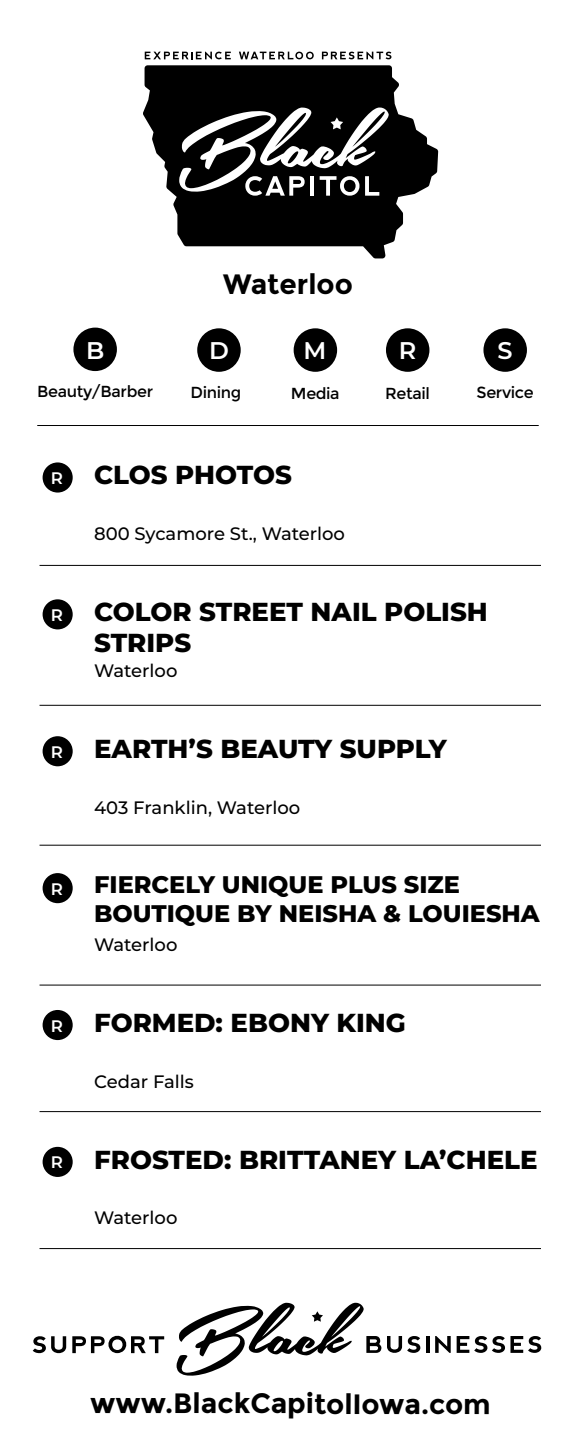
<style>
.page{position:relative;width:576px;height:1440px;background:#fff}
.page>*{position:absolute;margin:0;border:0;box-sizing:border-box;transform-origin:0 0}
.t1{font:700 28px "Montserrat";letter-spacing:-.005em;color:#000}
.t2{font:800 26px/31.2px "Montserrat";color:#000}
.t3{font:800 24px/28.8px "Montserrat";color:#000}
.t4{font:600 24px "Montserrat";color:#fff}
.t5{font:500 18px "Montserrat";color:#000}
.t6{font:600 16.6px "Montserrat";color:#fff}
.t7{font:16px "Montserrat";letter-spacing:-.025em;color:#000}
</style>
<div class="page">
<svg style="left:387px;top:1336px;width:33px;height:17px"></svg>
<hr style="left:426px;top:1336px;width:3px;height:17px;background:#000">
<svg style="left:435px;top:1336px;width:16px;height:17px"></svg>
<svg style="left:457px;top:1336px;width:84px;height:17px"></svg>
<svg style="left:177px;top:1303px;width:204px;height:73px"></svg>
<svg style="left:33px;top:1336px;width:33px;height:17px"></svg>
<svg style="left:72px;top:1335px;width:92px;height:18px"></svg>
<svg style="left:145px;top:52px;width:86px;height:7px"></svg>
<svg style="left:239px;top:52px;width:75px;height:7px"></svg>
<svg style="left:322px;top:52px;width:69px;height:7px"></svg>
<svg style="left:143px;top:65px;width:295px;height:193px;fill:#000"></svg>
<svg style="left:179px;top:108px;width:210px;height:88px"></svg>
<hr style="left:37px;top:425px;width:502px;height:1px;background:#000">
<div style="left:73px;top:328px;width:44px;height:43px;background:#000;border-radius:50%"></div>
<div style="left:197px;top:328px;width:44px;height:44px;background:#000;border-radius:50%"></div>
<div style="left:386px;top:328px;width:43px;height:44px;background:#000;border-radius:50%"></div>
<div style="left:294px;top:328px;width:43px;height:44px;background:#000;border-radius:50%"></div>
<div style="left:483px;top:328px;width:44px;height:44px;background:#000;border-radius:50%"></div>
<div style="left:43px;top:462px;width:30px;height:31px;background:#000;border-radius:50%"></div>
<div style="left:43px;top:599px;width:30px;height:30px;background:#000;border-radius:50%"></div>
<div style="left:43px;top:736px;width:30px;height:30px;background:#000;border-radius:50%"></div>
<div style="left:43px;top:873px;width:30px;height:30px;background:#000;border-radius:50%"></div>
<div style="left:43px;top:1010px;width:30px;height:30px;background:#000;border-radius:50%"></div>
<div style="left:43px;top:1147px;width:30px;height:30px;background:#000;border-radius:50%"></div>
<hr style="left:40px;top:565px;width:501px;height:1px;background:#000">
<hr style="left:40px;top:845px;width:501px;height:1px;background:#000">
<hr style="left:40px;top:1111px;width:501px;height:1px;background:#000">
<hr style="left:40px;top:1248px;width:501px;height:1px;background:#000">
<hr style="left:40px;top:705px;width:501px;height:1px;background:#000">
<hr style="left:40px;top:985px;width:501px;height:1px;background:#000">
<p class="t4" style="left:86px;top:333px;width:20px">B</p>
<p class="t7" style="left:37px;top:382px;width:117px">Beauty/Barber</p>
<p class="t1" style="left:223px;top:268px;width:131px">Waterloo</p>
<p class="t4" style="left:209px;top:334px;width:21px">D</p>
<p class="t7" style="left:191px;top:383px;width:52px">Dining</p>
<p class="t4" style="left:303px;top:334px;width:24px">M</p>
<p class="t7" style="left:291px;top:384px;width:50px">Media</p>
<p class="t6" style="left:51px;top:466px;width:14px">R</p>
<p class="t2" style="left:94px;top:458px;width:199px">CLOS PHOTOS</p>
<p class="t5" style="left:94px;top:521px;width:252px">800 Sycamore St., Waterloo</p>
<p class="t4" style="left:399px;top:334px;width:19px">R</p>
<p class="t7" style="left:385px;top:384px;width:46px">Retail</p>
<p class="t4" style="left:498px;top:334px;width:17px">S</p>
<p class="t7" style="left:477px;top:383px;width:59px">Service</p>
<p class="t6" style="left:51px;top:603px;width:14px">R</p>
<p class="t6" style="left:51px;top:740px;width:14px">R</p>
<p class="t6" style="left:51px;top:877px;width:14px">R</p>
<p class="t6" style="left:51px;top:1014px;width:14px">R</p>
<p class="t6" style="left:51px;top:1151px;width:14px">R</p>
<p class="t2" style="left:94px;top:595px;width:395px">COLOR STREET NAIL POLISH<br>STRIPS</p>
<p class="t5" style="left:94px;top:658px;width:85px">Waterloo</p>
<p class="t2" style="left:94px;top:732px;width:354px">EARTH’S BEAUTY SUPPLY</p>
<p class="t5" style="left:94px;top:795px;width:208px">403 Franklin, Waterloo</p>
<p class="t3" style="left:94px;top:869px;width:447px">FIERCELY UNIQUE PLUS SIZE<br>BOUTIQUE BY NEISHA &amp; LOUIESHA</p>
<p class="t5" style="left:94px;top:932px;width:85px">Waterloo</p>
<p class="t2" style="left:94px;top:1006px;width:313px">FORMED: EBONY KING</p>
<p class="t5" style="left:94px;top:1069px;width:101px">Cedar Falls</p>
<p class="t2" style="left:94px;top:1142px;width:445px">FROSTED: BRITTANEY LA’CHELE</p>
<p class="t5" style="left:94px;top:1205px;width:85px">Waterloo</p>
<p class="t1" style="left:90px;top:1387px;width:402px">www.BlackCapitolIowa.com</p>
</div>
